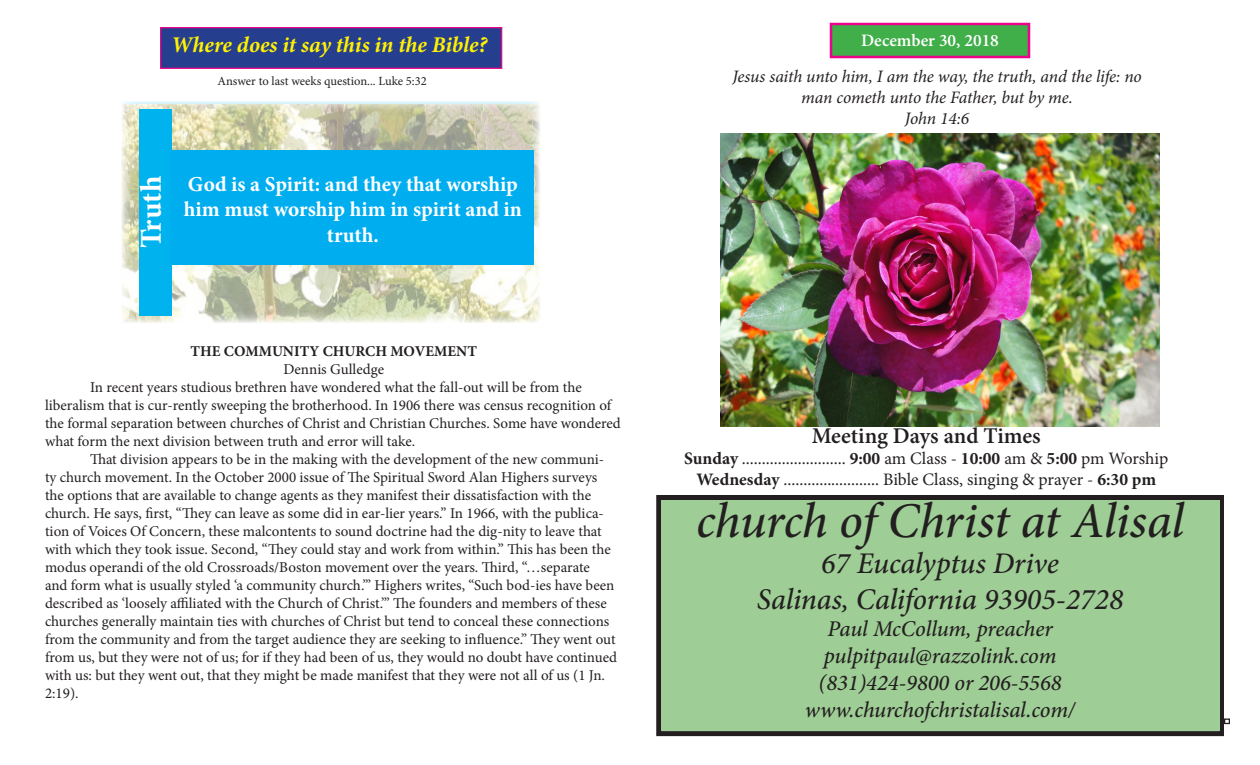
<style>
.page{position:relative;width:1260px;height:765px;background:#fff}
.page>*{position:absolute;margin:0;border:0;box-sizing:border-box;transform-origin:0 0}
.t1{font:italic 500 50px "Minion Pro";letter-spacing:-.01em;color:#231f20}
.t2{font:italic 500 30px "Minion Pro";letter-spacing:-.005em;color:#231f20}
.t3{font:700 30px "Minion Pro";color:#fff}
.t4{font:italic 500 22.5px "Minion Pro";letter-spacing:-.01em;color:#231f20}
.t5{font:italic 700 22.5px "Minion Pro";letter-spacing:-.005em;color:#fff101}
.t6{font:600 22.5px "Minion Pro";color:#231f20}
.t7{font:700 21.25px/25.5px "Minion Pro";color:#fff;text-align:center}
.t8{font:17.5px "Minion Pro";letter-spacing:-.005em;color:#231f20}
.t9{font:italic 17.5px/21px "Minion Pro";letter-spacing:-.01em;color:#231f20;text-align:center}
.t10{font:600 17.5px "Minion Pro";color:#fff}
.t11{font:15px/18px "Minion Pro";color:#231f20}
.t12{font:700 15px "Minion Pro";color:#231f20}
.t13{font:12.5px "Minion Pro";letter-spacing:-.005em;color:#231f20}
.s1{font-weight:700}
</style>
<div class="page">
<div style="left:656px;top:495px;width:568px;height:241px;border:5px solid #231f20"></div>
<div style="left:661px;top:500px;width:558px;height:231px;background:#9ecd95"></div>
<div style="left:830px;top:23px;width:200px;height:35px;background:#40ae49;border:2px solid #ed028c"></div>
<svg style="left:1224px;top:718px;width:6px;height:6px"></svg>
<div style="left:160px;top:27px;width:342px;height:42px;background:#253f8e;border:1px solid #ed028c"></div>
<img style="left:122px;top:105px;width:418px;height:218px">
<div style="left:139px;top:109px;width:33px;height:207px;background:#00b3ef"></div>
<div style="left:172px;top:150px;width:362px;height:114px;background:#00aeef"></div>
<img style="left:721px;top:133px;width:439px;height:294px">
<p class="t5" style="left:171px;top:29px;width:318px">Where does it say this in the Bible?</p>
<p class="t13" style="left:218px;top:72px;width:211px">Answer to last weeks question... Luke 5:32</p>
<p class="t3" style="left:130px;top:248px;width:74px;rotate:-90deg">Truth</p>
<p class="t7" style="left:184px;top:171px;width:340px">God is a Spirit: and they that worship him must worship him in spirit and in truth.</p>
<p class="t12" style="left:191px;top:341px;width:288px">THE COMMUNITY CHURCH MOVEMENT</p>
<p class="t11" style="left:283px;top:360px;width:102px">Dennis Gulledge</p>
<p class="t11" style="left:45px;top:378px;width:577px;text-indent:45px">In recent years studious brethren have wondered what the fall-out will be from the liberalism that is cur-rently sweeping the brotherhood. In 1906 there was census recognition of the formal separation between churches of Christ and Christian Churches. Some have wondered what form the next division between truth and error will take.</p>
<p class="t11" style="left:45px;top:450px;width:574px;text-indent:45px">That division appears to be in the making with the development of the new communi&shy;ty church movement. In the October 2000 issue of The Spiritual Sword Alan Highers surveys the options that are available to change agents as they manifest their dissatisfaction with the church. He says, first, “They can leave as some did in ear-lier years.” In 1966, with the publica&shy;tion of Voices Of Concern, these malcontents to sound doctrine had the dig-nity to leave that with which they took issue. Second, “They could stay and work from within.” This has been the modus operandi of the old Crossroads/Boston movement over the years. Third, “…separate<br>and form what is usually styled ‘a community church.’” Highers writes, “Such bod-ies have been described as ‘loosely affiliated with the Church of Christ.’” The founders and members of these churches generally maintain ties with churches of Christ but tend to conceal these connections from the community and from the target audience they are seeking to influence.” They went out from us, but they were not of us; for if they had been of us, they would no doubt have continued with us: but they went out, that they might be made manifest that they were not all of us (1 Jn.<br>2:19).</p>
<p class="t10" style="left:861px;top:28px;width:139px">December 30, 2018</p>
<p class="t9" style="left:732px;top:66px;width:411px">Jesus saith unto him, I am the way, the truth, and the life: no man cometh unto the Father, but by me.</p>
<p class="t9" style="left:905px;top:108px;width:66px">John 14:6</p>
<p class="t6" style="left:812px;top:420px;width:231px">Meeting Days and Times</p>
<p class="t8" style="left:684px;top:447px;width:486px"><span class="s1">Sunday</span> .......................... <span class="s1">9:00</span> am Class - <span class="s1">10:00</span> am &amp; <span class="s1">5:00</span> pm Worship</p>
<p class="t8" style="left:696px;top:468px;width:461px"><span class="s1">Wednesday</span> ........................ Bible Class, singing &amp; prayer - <span class="s1">6:30 pm</span></p>
<p class="t1" style="left:696px;top:486px;width:490px">church of Christ at Alisal</p>
<p class="t2" style="left:821px;top:543px;width:239px">67 Eucalyptus Drive</p>
<p class="t2" style="left:757px;top:579px;width:368px">Salinas, California 93905-2728</p>
<p class="t4" style="left:827px;top:613px;width:227px">Paul McCollum, preacher</p>
<p class="t4" style="left:824px;top:640px;width:234px">pulpitpaul@razzolink.com</p>
<p class="t4" style="left:819px;top:667px;width:244px">(831)424-9800 or 206-5568</p>
<p class="t4" style="left:805px;top:694px;width:272px">www.churchofchristalisal.com/</p>
</div>
